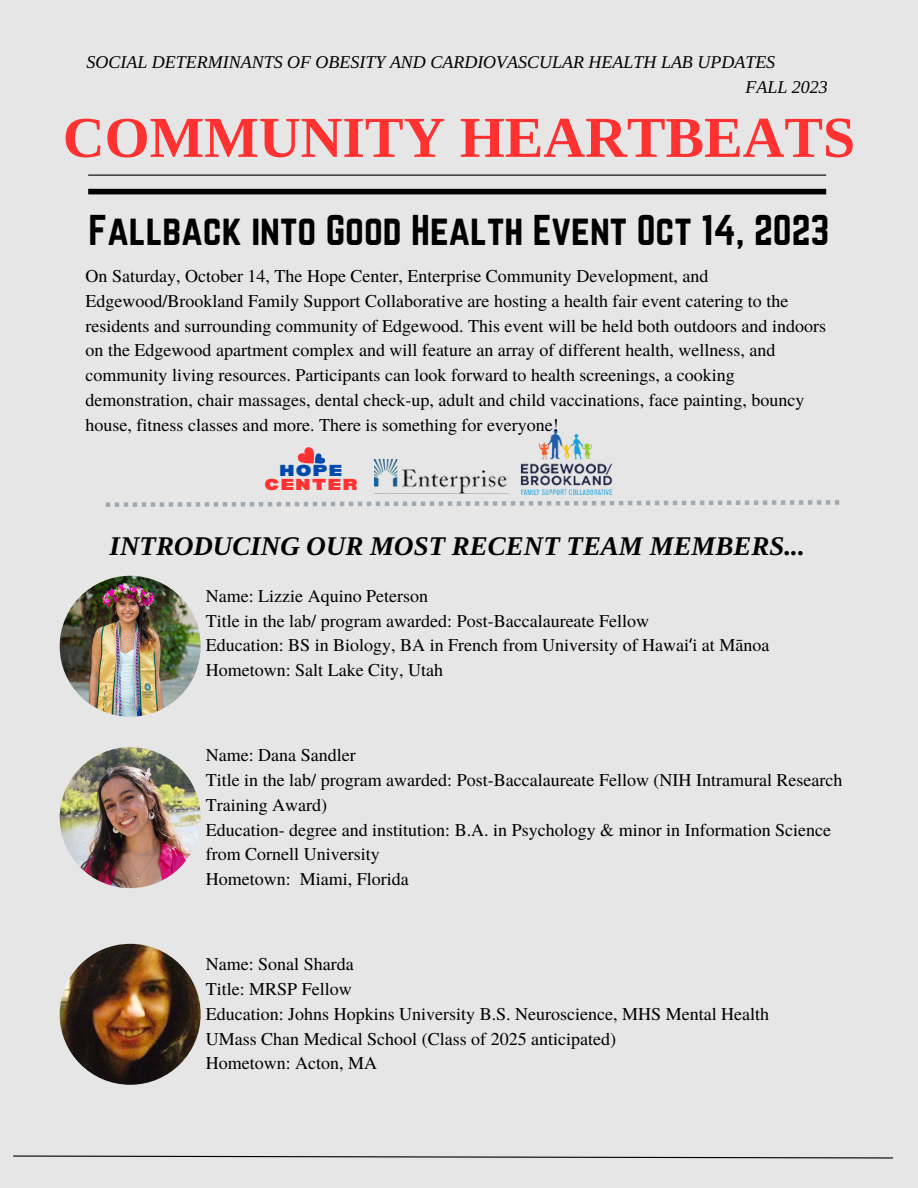
<style>
.page{position:relative;width:918px;height:1188px;background:#e6e6e6}
.page>*{position:absolute;margin:0;border:0;box-sizing:border-box;transform-origin:0 0}
.t1{font:700 57.9px "Libra Serif Modern";color:#ff3131}
.t2{font:37.65px "Norwester";color:#000}
.t3{font:italic 700 27px "Libra Serif Modern";color:#000}
.t4{font:18px/24.8px "Te X Gyre Termes";color:#000}
.t5{font:italic 18px "Libra Serif Modern";color:#000}
.t6{font:900 expanded 15.6px "Bernoru";letter-spacing:.08em;color:#ff3131}
.t7{font:900 expanded 15.6px "Bernoru";color:#004aad}
.s1{font-family:"Noto Sans"}
</style>
<div class="page">
<hr style="left:88px;top:175px;width:738px;height:1px;background:#000">
<svg style="left:13px;top:1155px;width:880px;height:4px"></svg>
<div style="left:88px;top:189px;width:738px;height:5px;background:#000"></div>
<img style="left:520px;top:428px;width:93px;height:68px">
<img style="left:375px;top:460px;width:132px;height:33px">
<svg style="left:297px;top:447px;width:28px;height:17px"></svg>
<svg style="left:106px;top:500px;width:733px;height:7px"></svg>
<img style="left:60px;top:576px;width:141px;height:141px;border-radius:50%">
<img style="left:60px;top:944px;width:141px;height:141px;border-radius:50%">
<img style="left:60px;top:747px;width:141px;height:141px;border-radius:50%">
<p class="t5" style="left:87px;top:52px;width:690px">SOCIAL DETERMINANTS OF OBESITY AND CARDIOVASCULAR HEALTH LAB UPDATES</p>
<p class="t5" style="left:746px;top:77px;width:84px">FALL 2023</p>
<p class="t1" style="left:63px;top:104px;width:794px">COMMUNITY HEARTBEATS</p>
<p class="t2" style="left:89px;top:207px;width:742px">Fallback into Good Health Event Oct 14, 2023</p>
<p class="t4" style="left:86px;top:263px;width:742px">On Saturday, October 14, The Hope Center, Enterprise Community Development, and Edgewood/Brookland Family Support Collaborative are hosting a health fair event catering to the residents and surrounding community of Edgewood. This event will be held both outdoors and indoors on the Edgewood apartment complex and will feature an array of different health, wellness, and community living resources. Participants can look forward to health screenings, a cooking demonstration, chair massages, dental check-up, adult and child vaccinations, face painting, bouncy house, fitness classes and more. There is something for everyone!</p>
<p class="t7" style="left:280px;top:461px;width:64px">HOPE</p>
<p class="t6" style="left:264px;top:476px;width:95px">CENTER</p>
<p class="t3" style="left:110px;top:531px;width:697px">INTRODUCING OUR MOST RECENT TEAM MEMBERS...</p>
<p class="t4" style="left:206px;top:583px;width:224px">Name: Lizzie Aquino Peterson</p>
<p class="t4" style="left:206px;top:607px;width:445px">Title in the lab/ program awarded: Post-Baccalaureate Fellow</p>
<p class="t4" style="left:206px;top:632px;width:565px">Education: BS in Biology, BA in French from University of Hawai<span class="s1">ʻ</span>i at Mānoa</p>
<p class="t4" style="left:206px;top:657px;width:239px">Hometown: Salt Lake City, Utah</p>
<p class="t4" style="left:206px;top:742px;width:151px">Name: Dana Sandler</p>
<p class="t4" style="left:206px;top:767px;width:638px">Title in the lab/ program awarded: Post-Baccalaureate Fellow (NIH Intramural Research<br>Training Award)</p>
<p class="t4" style="left:206px;top:816px;width:627px">Education- degree and institution: B.A. in Psychology &amp; minor in Information Science from Cornell University</p>
<p class="t4" style="left:206px;top:866px;width:205px">Hometown: Miami, Florida</p>
<p class="t4" style="left:206px;top:951px;width:149px">Name: Sonal Sharda</p>
<p class="t4" style="left:206px;top:976px;width:148px">Title: MRSP Fellow</p>
<p class="t4" style="left:206px;top:1001px;width:565px">Education: Johns Hopkins University B.S. Neuroscience, MHS Mental Health</p>
<p class="t4" style="left:206px;top:1025px;width:412px">UMass Chan Medical School (Class of 2025 anticipated)</p>
<p class="t4" style="left:206px;top:1050px;width:173px">Hometown: Acton, MA</p>
</div>
